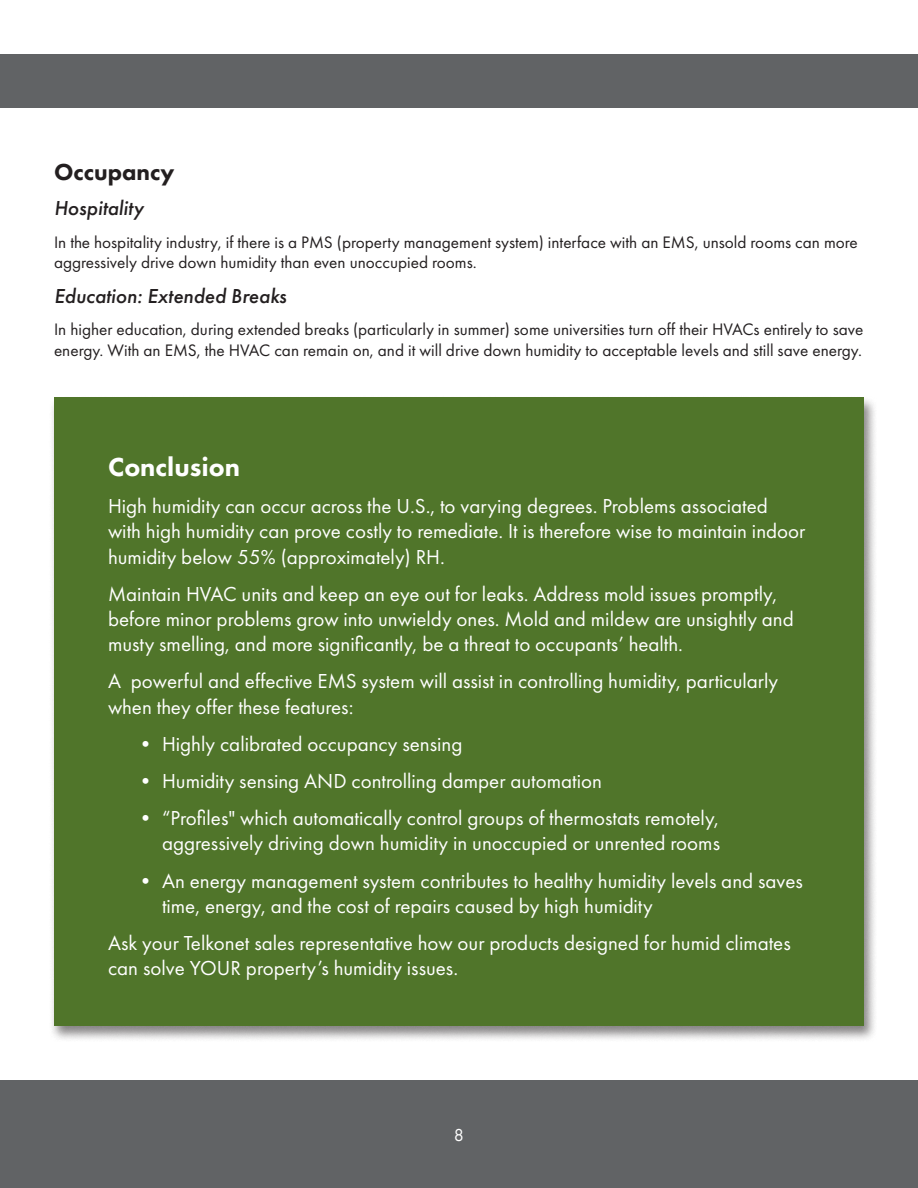
<style>
.page{position:relative;width:918px;height:1188px;background:#fff}
.page>*{position:absolute;margin:0;border:0;box-sizing:border-box;transform-origin:0 0}
.Body_Text__-_Justifi{font:800 27px "Futura PT";color:#fff}
.Body_Text__-_Justifi-2{font:800 24px "Futura PT";color:#231f20}
.Body_Text__-_Justifi-3{font:21px/25.2px "Futura PT";color:#fff}
.Body_Text__-_Justifi-4{font:italic 500 21px "Futura PT";color:#231f20}
.t1{font:18px "Futura PT";color:#fff}
.Body_Text__-_Justifi-5{font:17.25px/20.7px "Futura PT";color:#231f20}
</style>
<div class="page">
<div style="left:0;top:1080px;width:918px;height:108px;background:#616365"></div>
<div style="left:0;top:54px;width:918px;height:54px;background:#616365"></div>
<div style="left:49px;top:395px;width:828px;height:647px;background:#231f20;opacity:.55"></div>
<div style="left:54px;top:398px;width:810px;height:628px;background:#50752a"></div>
<p class="Body_Text__-_Justifi-2" style="left:54px;top:157px;width:122px">Occupancy</p>
<p class="Body_Text__-_Justifi-4" style="left:54px;top:195px;width:91px">Hospitality</p>
<p class="Body_Text__-_Justifi-5" style="left:54px;top:231px;width:805px">In the hospitality industry, if there is a PMS (property management system) interface with an EMS, unsold rooms can more aggressively drive down humidity than even unoccupied rooms.</p>
<p class="Body_Text__-_Justifi-4" style="left:54px;top:283px;width:234px">Education: Extended Breaks</p>
<p class="Body_Text__-_Justifi-5" style="left:54px;top:319px;width:811px">In higher education, during extended breaks (particularly in summer) some universities turn off their HVACs entirely to save energy. With an EMS, the HVAC can remain on, and it will drive down humidity to acceptable levels and still save energy.</p>
<p class="Body_Text__-_Justifi" style="left:108px;top:450px;width:134px">Conclusion</p>
<p class="Body_Text__-_Justifi-3" style="left:108px;top:494px;width:699px">High humidity can occur across the U.S., to varying degrees. Problems associated with high humidity can prove costly to remediate. It is therefore wise to maintain indoor humidity below 55% (approximately) RH.</p>
<p class="Body_Text__-_Justifi-3" style="left:108px;top:581px;width:687px">Maintain HVAC units and keep an eye out for leaks. Address mold issues promptly, before minor problems grow into unwieldy ones. Mold and mildew are unsightly and musty smelling, and more significantly, be a threat to occupants’ health.</p>
<p class="Body_Text__-_Justifi-3" style="left:108px;top:669px;width:672px">A powerful and effective EMS system will assist in controlling humidity, particularly when they offer these features:</p>
<p class="Body_Text__-_Justifi-3" style="left:135px;top:731px;width:329px">• Highly calibrated occupancy sensing</p>
<p class="Body_Text__-_Justifi-3" style="left:135px;top:768px;width:468px">• Humidity sensing AND controlling damper automation</p>
<p class="Body_Text__-_Justifi-3" style="left:135px;top:806px;width:587px;text-align:right">• “Profiles" which automatically control groups of thermostats remotely, aggressively driving down humidity in unoccupied or unrented rooms</p>
<p class="Body_Text__-_Justifi-3" style="left:162px;top:868px;width:642px;text-indent:-27px">• An energy management system contributes to healthy humidity levels and saves time, energy, and the cost of repairs caused by high humidity</p>
<p class="Body_Text__-_Justifi-3" style="left:108px;top:930px;width:684px">Ask your Telkonet sales representative how our products designed for humid climates can solve YOUR property’s humidity issues.</p>
<p class="t1" style="left:454px;top:1124px;width:12px">8</p>
</div>
